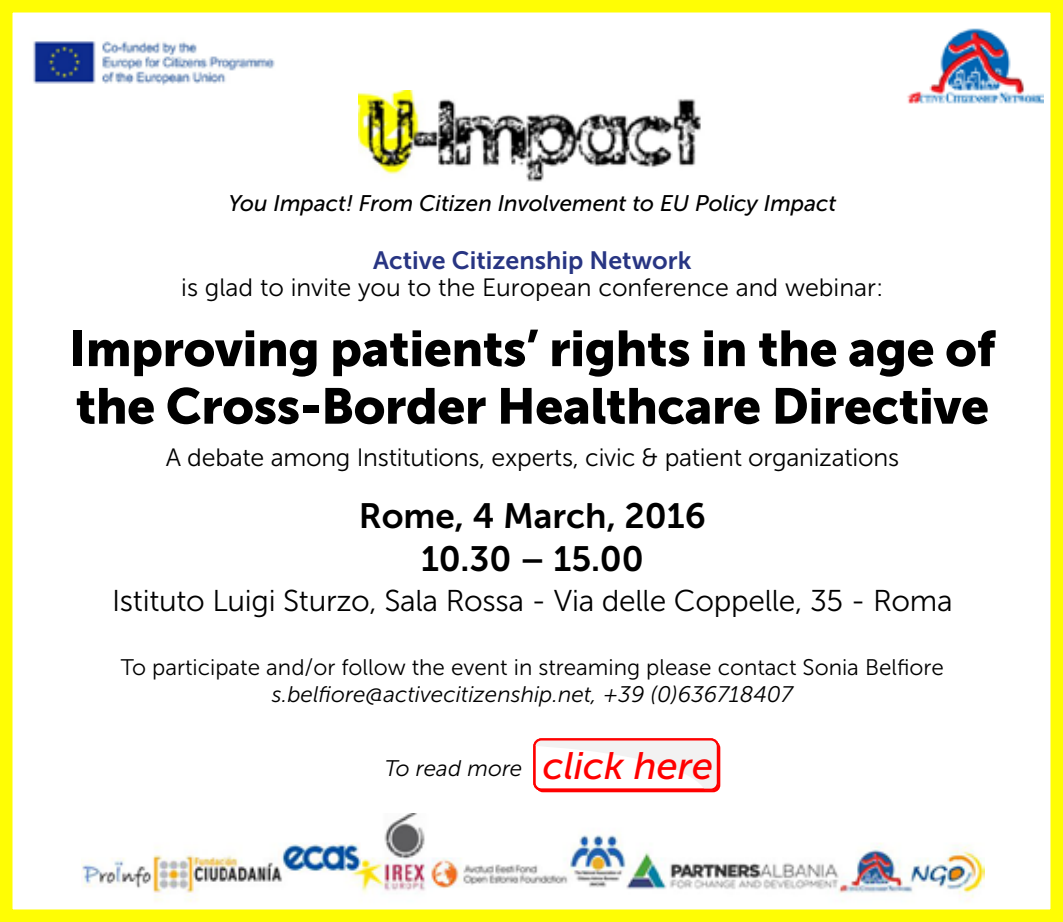
<style>
.page{position:relative;width:1063px;height:922px;background:#fff}
.page>*{position:absolute;margin:0;border:0;box-sizing:border-box;transform-origin:0 0}
.t1{font:50px/57.5px "Museo Sans 900";letter-spacing:-.01em;color:#000}
.t2{font:35px/42.5px "Museo Sans 700";color:#000;text-align:center}
.t3{font:30px "Museo Sans 300";letter-spacing:-.01em;color:#000}
.t4{font:25px "Museo Sans 300";letter-spacing:-.01em;color:#000}
.t5{font:25px "Museo Sans 700";color:#283583}
.t6{font:22.5px "Museo Sans 300";color:#000}
.t7{font:italic 22.5px "Museo Sans 300";color:#000}
.t8{font:italic 22.5px "Museo Sans 500";color:#000}
.s1{font-family:"Museo Sans 500";font-size:38.25px;color:#f00}
</style>
<div class="page">
<img style="left:907px;top:28px;width:137px;height:76px">
<img style="left:33px;top:41px;width:242px;height:45px">
<img style="left:82px;top:813px;width:903px;height:89px">
<div style="left:0;top:0;width:1063px;height:921px;border:12px solid #fffd04"></div>
<img style="left:359px;top:90px;width:342px;height:92px">
<div style="left:536px;top:740px;width:184px;height:52px;background:#f00;border-radius:7px"></div>
<svg style="left:534px;top:741px;width:182px;height:49px"></svg>
<div style="left:533px;top:738px;width:186px;height:52px;border:2px solid #f00;border-radius:7px"></div>
<p class="t8" style="left:228px;top:191px;width:610px">You Impact! From Citizen Involvement to EU Policy Impact</p>
<p class="t5" style="left:373px;top:246px;width:320px">Active Citizenship Network</p>
<p class="t4" style="left:181px;top:274px;width:704px">is glad to invite you to the European conference and webinar:</p>
<h1 class="t1" style="left:69px;top:319px;width:928px">Improving patients’ rights in the age of the Cross-Border Healthcare Directive</h1>
<p class="t4" style="left:166px;top:444px;width:735px">A debate among Institutions, experts, civic &amp; patient organizations</p>
<h2 class="t2" style="left:359px;top:494px;width:348px">Rome, 4 March, 2016<br>10.30 – 15.00</h2>
<p class="t3" style="left:112px;top:584px;width:842px">Istituto Luigi Sturzo, Sala Rossa - Via delle Coppelle, 35 - Roma</p>
<p class="t6" style="left:121px;top:655px;width:824px">To participate and/or follow the event in streaming please contact Sonia Belfiore</p>
<p class="t7" style="left:272px;top:682px;width:522px">s.belfiore@activecitizenship.net, +39 (0)636718407</p>
<p class="t7" style="left:385px;top:756px;width:330px">To read more <span class="s1">click here</span></p>
</div>
